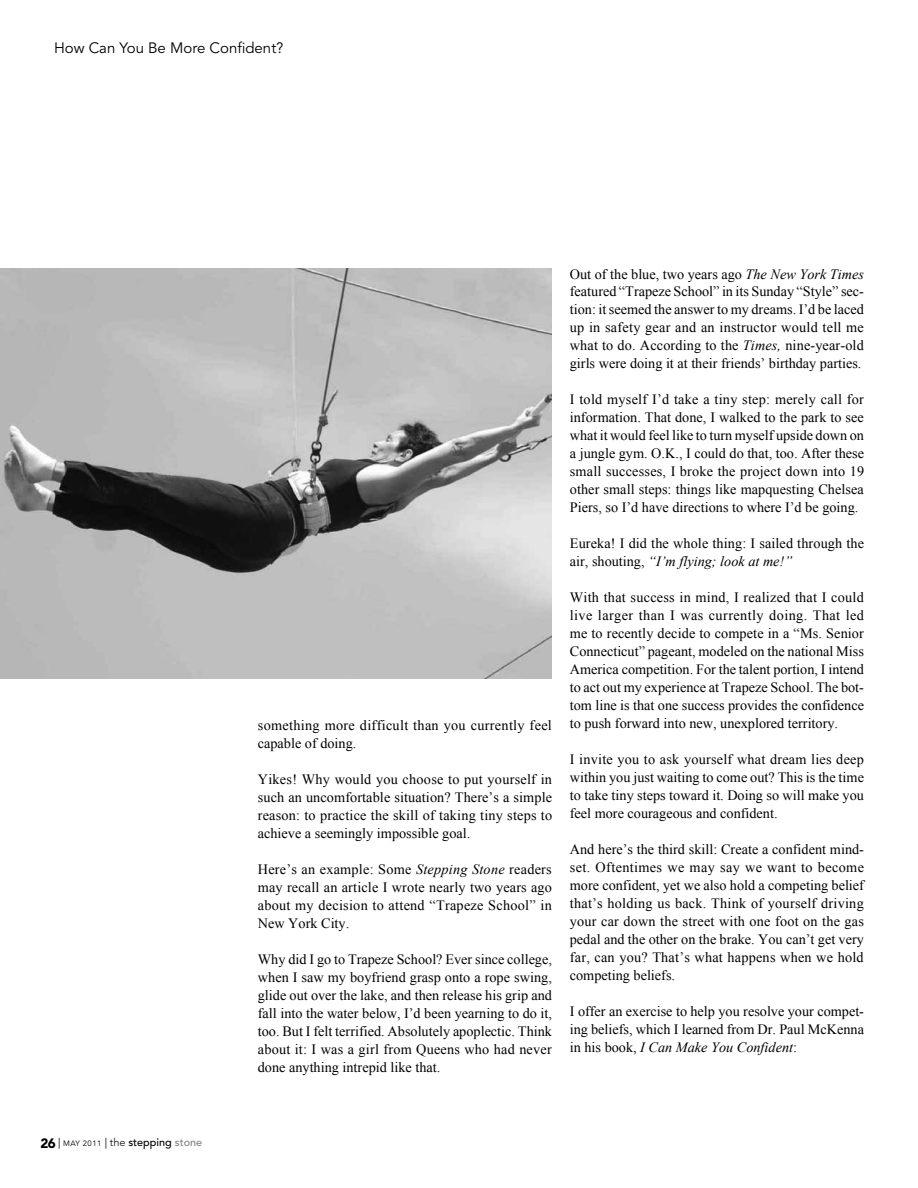
<style>
.page{position:relative;width:918px;height:1188px;background:#fff}
.page>*{position:absolute;margin:0;border:0;box-sizing:border-box;transform-origin:0 0}
.t1{font:15px "Avenir";color:#000}
.t2{font:14.25px/18px "Times New Roman";color:#000;text-align:justify}
.t3{font:14.25px/18px "Times New Roman";letter-spacing:.02em;color:#000}
.t4{font:500 10.8px "Avenir";color:#000}
.s1{font-weight:900;font-size:13.5px}
.s2{font-weight:400}
.s3{font-weight:400;font-size:7.8px}
.s4{font-weight:300}
.s5{color:#808285}
.s6{font-style:italic}
</style>
<div class="page">
<img style="left:0;top:269px;width:552px;height:409px">
<p class="t1" style="left:54px;top:40px;width:231px">How Can You Be More Confident?</p>
<p class="t4" style="left:40px;top:1136px;width:163px"><span class="s1">26</span> <span class="s2">|</span> <span class="s3">MAY 2011</span> <span class="s2">|</span> <span class="s4">the</span> stepping <span class="s5">stone</span></p>
<p class="t3" style="left:258px;top:716px;width:296px">something more difficult than you currently feel capable of doing.</p>
<p class="t2" style="left:258px;top:770px;width:296px">Yikes! Why would you choose to put yourself in such an uncomfortable situation? There’s a simple reason: to practice the skill of taking tiny steps to achieve a seemingly impossible goal.</p>
<p class="t2" style="left:258px;top:860px;width:296px">Here’s an example: Some <span class="s6">Stepping Stone</span> readers may recall an article I wrote nearly two years ago about my decision to attend “Trapeze School” in New York City.</p>
<p class="t2" style="left:258px;top:950px;width:296px">Why did I go to Trapeze School? Ever since college, when I saw my boyfriend grasp onto a rope swing, glide out over the lake, and then release his grip and fall into the water below, I’d been yearning to do it, too. But I felt terrified. Absolutely apoplectic. Think about it: I was a girl from Queens who had never done anything intrepid like that.</p>
<p class="t2" style="left:570px;top:265px;width:296px">Out of the blue, two years ago <span class="s6">The New York Times </span>featured “Trapeze School” in its Sunday “Style” sec&shy;tion: it seemed the answer to my dreams. I’d be laced up in safety gear and an instructor would tell me what to do. According to the <span class="s6">Times,</span> nine-year-old girls were doing it at their friends’ birthday parties.</p>
<p class="t2" style="left:570px;top:390px;width:296px">I told myself I’d take a tiny step: merely call for information. That done, I walked to the park to see what it would feel like to turn myself upside down on a jungle gym. O.K., I could do that, too. After these small successes, I broke the project down into 19 other small steps: things like mapquesting Chelsea Piers, so I’d have directions to where I’d be going.</p>
<p class="t2" style="left:570px;top:534px;width:296px">Eureka! I did the whole thing: I sailed through the air, shouting, <span class="s6">“I’m flying; look at me!”</span></p>
<p class="t2" style="left:570px;top:588px;width:296px">With that success in mind, I realized that I could live larger than I was currently doing. That led me to recently decide to compete in a “Ms. Senior Connecticut” pageant, modeled on the national Miss America competition. For the talent portion, I intend to act out my experience at Trapeze School. The bot&shy;tom line is that one success provides the confidence to push forward into new, unexplored territory.</p>
<p class="t2" style="left:570px;top:750px;width:296px">I invite you to ask yourself what dream lies deep within you just waiting to come out? This is the time to take tiny steps toward it. Doing so will make you feel more courageous and confident.</p>
<p class="t2" style="left:570px;top:840px;width:296px">And here’s the third skill: Create a confident mind&shy;set. Oftentimes we may say we want to become more confident, yet we also hold a competing belief that’s holding us back. Think of yourself driving your car down the street with one foot on the gas pedal and the other on the brake. You can’t get very far, can you? That’s what happens when we hold competing beliefs.</p>
<p class="t2" style="left:570px;top:1002px;width:296px">I offer an exercise to help you resolve your compet&shy;ing beliefs, which I learned from Dr. Paul McKenna in his book, <span class="s6">I Can Make You Confident</span>:</p>
</div>
